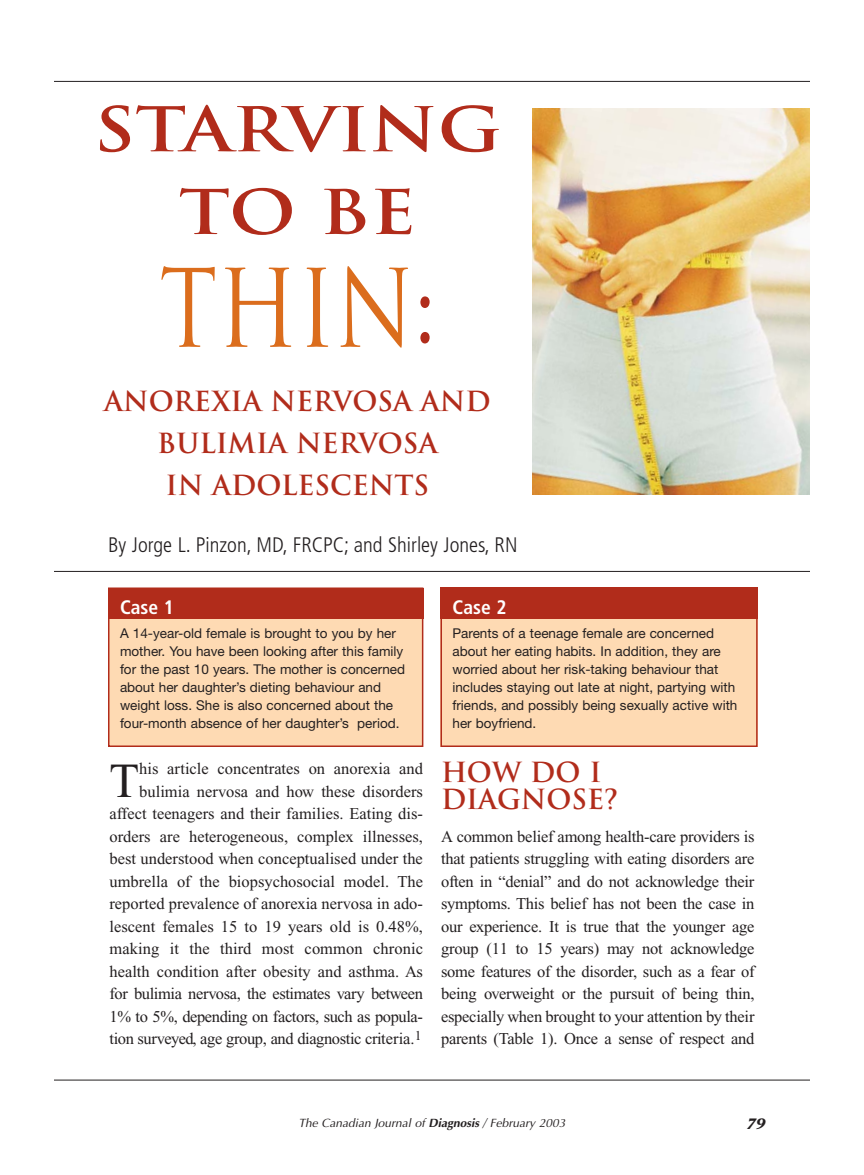
<style>
.page{position:relative;width:864px;height:1175px;background:#fff}
.page>*{position:absolute;margin:0;border:0;box-sizing:border-box;transform-origin:0 0}
.t1{font:105px "Trajan";color:#db6d1d;scale:.8 1}
.t2{font:700 60px/82.7px "Trajan";color:#b12c1b;text-align:center;scale:1.2 1}
.t3{font:48.9px "Times New Roman";color:#231f20}
.t4{font:700 27px/42px "Trajan";color:#b12c1b}
.t5{font:300 condensed 21px "Frutiger";color:#231f20}
.t6{font:700 condensed 19.5px "Frutiger";color:#fff}
.t7{font:16.5px/22.5px "Times New Roman";color:#231f20;text-align:right}
.t8{font:italic 700 15px "Stone Serif";color:#231f20}
.t9{font:13.5px/18px "Helvetica Neue";color:#231f20}
.t10{font:italic 12px "Optima";color:#231f20}
.s1{color:#b12c1b}
.s2{font-weight:700}
</style>
<div class="page">
<div style="left:108px;top:608px;width:315px;height:139px;background:#fedab3"></div>
<div style="left:440px;top:617px;width:318px;height:130px;background:#fedab3"></div>
<div style="left:108px;top:588px;width:315px;height:31px;background:#b12c1b"></div>
<div style="left:440px;top:587px;width:318px;height:32px;background:#b12c1b"></div>
<hr style="left:54px;top:81px;width:756px;height:1px;background:#231f20">
<hr style="left:54px;top:1079px;width:756px;height:1px;background:#231f20">
<hr style="left:54px;top:571px;width:756px;height:1px;background:#231f20">
<div style="left:108px;top:587px;width:315px;height:160px;border:2px solid #b12c1b"></div>
<img style="left:532px;top:108px;width:278px;height:387px">
<div style="left:441px;top:587px;width:317px;height:160px;border:2px solid #b12c1b"></div>
<h2 class="t2" style="left:93px;top:89px;width:342px">STARVING<br>TO BE</h2>
<h1 class="t1" style="left:159px;top:249px;width:347px">Thin<span class="s1">:</span></h1>
<h3 class="t4" style="left:104px;top:381px;width:388px;text-align:center">ANOREXIA NERVOSA AND<br>BULIMIA NERVOSA<br>IN ADOLESCENTS</h3>
<p class="t5" style="left:108px;top:536px;width:411px">By Jorge L. Pinzon, MD, FRCPC; and Shirley Jones, RN</p>
<p class="t6" style="left:120px;top:599px;width:55px">Case 1</p>
<p class="t9" style="left:120px;top:625px;width:287px">A 14-year-old female is brought to you by her mother. You have been looking after this family for the past 10 years. The mother is concerned about her daughter’s dieting behaviour and weight loss. She is also concerned about the four-month absence of her daughter’s period.</p>
<p class="t6" style="left:452px;top:599px;width:55px">Case 2</p>
<p class="t9" style="left:452px;top:625px;width:286px">Parents of a teenage female are concerned about her eating habits. In addition, they are worried about her risk-taking behaviour that includes staying out late at night, partying with friends, and possibly being sexually active with her boyfriend.</p>
<p class="t7" style="left:110px;top:759px;width:315px">his article concentrates on anorexia and bulimia nervosa and how these disorders affect teenagers and their families. Eating dis&shy;orders are heterogeneous, complex illnesses, best understood when conceptualised under the umbrella of the biopsychosocial model. The reported prevalence of anorexia nervosa in ado&shy;lescent females 15 to 19 years old is 0.48%, making it the third most common chronic health condition after obesity and asthma. As for bulimia nervosa, the estimates vary between 1% to 5%, depending on factors, such as popula&shy;tion surveyed, age group, and diagnostic criteria.<sup>1</sup></p>
<h3 class="t4" style="left:441px;top:759px;width:179px;line-height:27px">HOW DO I<br>DIAGNOSE?</h3>
<h3 class="t3" style="left:110px;top:763px;width:31px">T</h3>
<p class="t7" style="left:441px;top:826px;width:315px;text-align:justify">A common belief among health-care providers is that patients struggling with eating disorders are often in “denial” and do not acknowledge their symptoms. This belief has not been the case in our experience. It is true that the younger age group (11 to 15 years) may not acknowledge some features of the disorder, such as a fear of being overweight or the pursuit of being thin, especially when brought to your attention by their parents (Table 1). Once a sense of respect and</p>
<p class="t10" style="left:299px;top:1118px;width:269px">The Canadian Journal of <span class="s2">Diagnosis</span> / February 2003</p>
<p class="t8" style="left:747px;top:1117px;width:20px">79</p>
</div>
